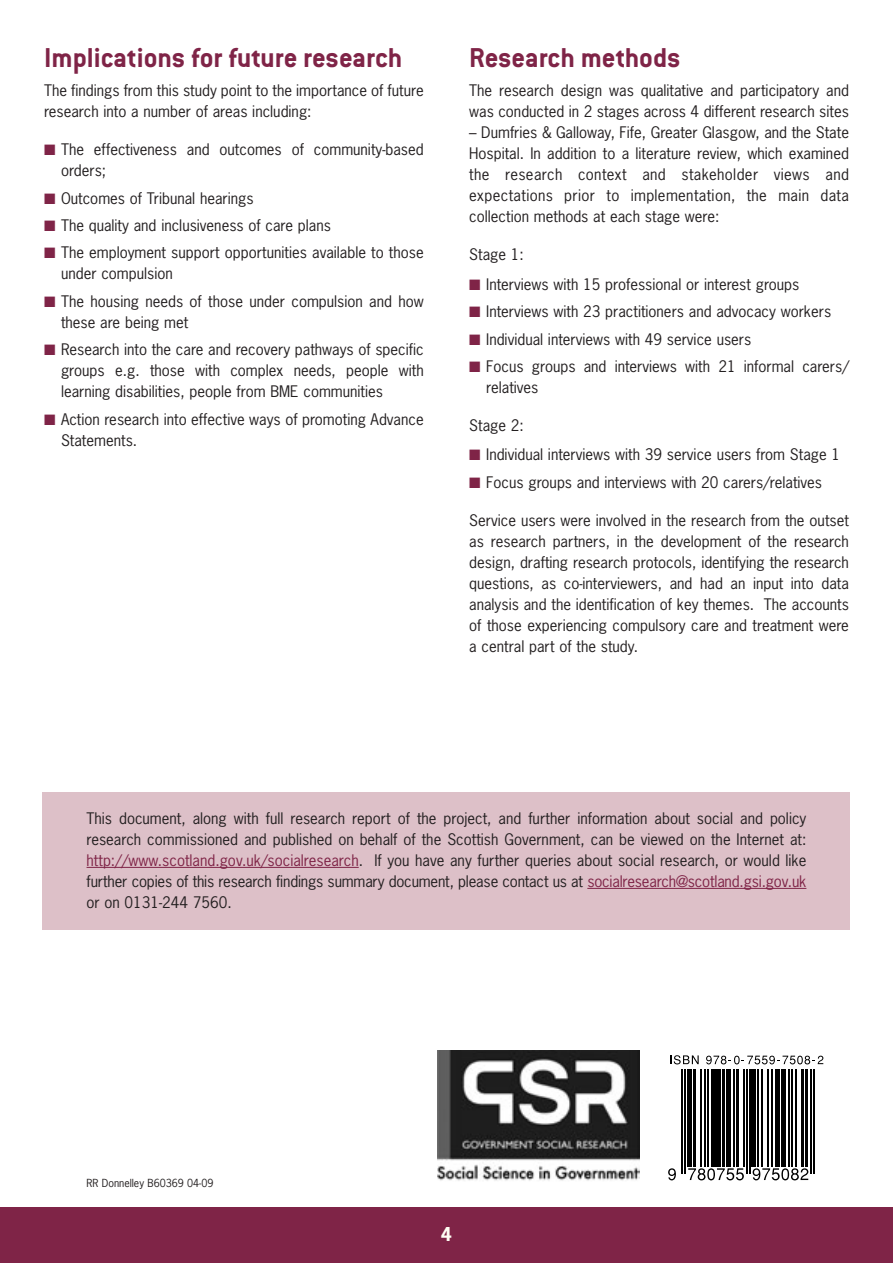
<style>
.page{position:relative;width:893px;height:1263px;background:#fff}
.page>*{position:absolute;margin:0;border:0;box-sizing:border-box;transform-origin:0 0}
.t1{font:700 30px "Conduit OSITC";color:#7f2447}
.t2{font:700 18px "News Gothic";color:#fffef4}
.t3{font:15px/21px "News Gothic";color:#231f20}
.t4{font:10.5px "News Gothic";color:#231f20}
.s1{color:#7f2447}
</style>
<div class="page">
<div style="left:43px;top:792px;width:807px;height:138px;background:#ddc0c8"></div>
<hr style="left:87px;top:867px;width:272px;height:1px;background:#7f2447">
<hr style="left:587px;top:888px;width:219px;height:1px;background:#7f2447">
<div style="left:0;top:1208px;width:893px;height:55px;background:#7f2447"></div>
<svg style="left:670px;top:1055px;width:154px;height:126px"></svg>
<hr style="left:681px;top:1070px;width:2px;height:104px;background:#000">
<hr style="left:684px;top:1070px;width:2px;height:104px;background:#000">
<hr style="left:687px;top:1070px;width:4px;height:97px;background:#000">
<hr style="left:693px;top:1070px;width:3px;height:97px;background:#000">
<hr style="left:700px;top:1070px;width:1px;height:97px;background:#000">
<hr style="left:704px;top:1070px;width:1px;height:97px;background:#000">
<hr style="left:707px;top:1070px;width:1px;height:97px;background:#000">
<hr style="left:711px;top:1070px;width:4px;height:97px;background:#000">
<div style="left:716px;top:1070px;width:5px;height:97px;background:#000"></div>
<hr style="left:722px;top:1070px;width:3px;height:97px;background:#000">
<div style="left:726px;top:1070px;width:5px;height:97px;background:#000"></div>
<hr style="left:733px;top:1070px;width:2px;height:97px;background:#000">
<hr style="left:736px;top:1070px;width:3px;height:97px;background:#000">
<hr style="left:743px;top:1070px;width:2px;height:97px;background:#000">
<hr style="left:746px;top:1070px;width:1px;height:104px;background:#000">
<hr style="left:749px;top:1070px;width:1px;height:104px;background:#000">
<hr style="left:752px;top:1070px;width:4px;height:97px;background:#000">
<hr style="left:757px;top:1070px;width:2px;height:97px;background:#000">
<hr style="left:761px;top:1070px;width:2px;height:97px;background:#000">
<hr style="left:767px;top:1070px;width:1px;height:97px;background:#000">
<hr style="left:771px;top:1070px;width:2px;height:97px;background:#000">
<div style="left:775px;top:1070px;width:5px;height:97px;background:#000"></div>
<hr style="left:781px;top:1070px;width:4px;height:97px;background:#000">
<hr style="left:788px;top:1070px;width:2px;height:97px;background:#000">
<hr style="left:791px;top:1070px;width:1px;height:97px;background:#000">
<hr style="left:795px;top:1070px;width:1px;height:97px;background:#000">
<hr style="left:801px;top:1070px;width:3px;height:97px;background:#000">
<hr style="left:805px;top:1070px;width:3px;height:97px;background:#000">
<hr style="left:811px;top:1070px;width:1px;height:104px;background:#000">
<hr style="left:813px;top:1070px;width:2px;height:104px;background:#000">
<svg style="left:668px;top:1168px;width:8px;height:12px"></svg>
<svg style="left:688px;top:1168px;width:56px;height:12px"></svg>
<svg style="left:753px;top:1168px;width:55px;height:12px"></svg>
<svg style="left:670px;top:1055px;width:29px;height:9px"></svg>
<svg style="left:706px;top:1056px;width:117px;height:8px"></svg>
<img style="left:438px;top:1050px;width:202px;height:131px">
<h1 class="t1" style="left:44px;top:48px;width:360px">Implications for future research</h1>
<p class="t3" style="left:44px;top:81px;width:381px">The findings from this study point to the importance of future research into a number of areas including:</p>
<p class="t3" style="left:61px;top:140px;width:364px;text-indent:-17px"><span class="s1">■</span> The effectiveness and outcomes of community-based orders;</p>
<p class="t3" style="left:44px;top:188px;width:211px"><span class="s1">■</span> Outcomes of Tribunal hearings</p>
<p class="t3" style="left:44px;top:215px;width:288px"><span class="s1">■</span> The quality and inclusiveness of care plans</p>
<p class="t3" style="left:61px;top:243px;width:364px;text-indent:-17px"><span class="s1">■</span> The employment support opportunities available to those under compulsion</p>
<p class="t3" style="left:61px;top:291px;width:364px;text-indent:-17px"><span class="s1">■</span> The housing needs of those under compulsion and how these are being met</p>
<p class="t3" style="left:61px;top:339px;width:364px;text-align:justify;text-indent:-17px"><span class="s1">■</span> Research into the care and recovery pathways of specific groups e.g. those with complex needs, people with learning disabilities, people from BME communities</p>
<p class="t3" style="left:61px;top:409px;width:364px;text-indent:-17px"><span class="s1">■</span> Action research into effective ways of promoting Advance<br>Statements.</p>
<h1 class="t1" style="left:469px;top:48px;width:213px">Research methods</h1>
<p class="t3" style="left:469px;top:81px;width:381px">The research design was qualitative and participatory and was conducted in 2 stages across 4 different research sites</p>
<p class="t3" style="left:469px;top:123px;width:381px;text-align:justify">– Dumfries &amp; Galloway, Fife, Greater Glasgow, and the State Hospital. In addition to a literature review, which examined the research context and stakeholder views and expectations prior to implementation, the main data collection methods at each stage were:</p>
<p class="t3" style="left:469px;top:245px;width:56px">Stage 1:</p>
<p class="t3" style="left:469px;top:274px;width:332px"><span class="s1">■</span> Interviews with 15 professional or interest groups</p>
<p class="t3" style="left:469px;top:301px;width:363px"><span class="s1">■</span> Interviews with 23 practitioners and advocacy workers</p>
<p class="t3" style="left:469px;top:329px;width:284px"><span class="s1">■</span> Individual interviews with 49 service users</p>
<p class="t3" style="left:486px;top:356px;width:364px;text-indent:-17px"><span class="s1">■</span> Focus groups and interviews with 21 informal carers/ relatives</p>
<p class="t3" style="left:469px;top:415px;width:56px">Stage 2:</p>
<p class="t3" style="left:469px;top:445px;width:372px"><span class="s1">■</span> Individual interviews with 39 service users from Stage 1</p>
<p class="t3" style="left:469px;top:472px;width:354px"><span class="s1">■</span> Focus groups and interviews with 20 carers/relatives</p>
<p class="t3" style="left:469px;top:510px;width:381px;text-align:justify">Service users were involved in the research from the outset as research partners, in the development of the research design, drafting research protocols, identifying the research questions, as co-interviewers, and had an input into data analysis and the identification of key themes. The accounts of those experiencing compulsory care and treatment were a central part of the study.</p>
<p class="t3" style="left:87px;top:808px;width:721px;text-align:justify">This document, along with full research report of the project, and further information about social and policy research commissioned and published on behalf of the Scottish Government, can be viewed on the Internet at: <span class="s1">http://www.scotland.gov.uk/socialresearch</span>. If you have any further queries about social research, or would like further copies of this research findings summary document, please contact us at <span class="s1">socialresearch@scotland.gsi.gov.uk </span>or on 0131-244 7560.</p>
<p class="t4" style="left:87px;top:1177px;width:129px">RR Donnelley B60369 04-09</p>
<p class="t2" style="left:441px;top:1224px;width:13px">4</p>
</div>
